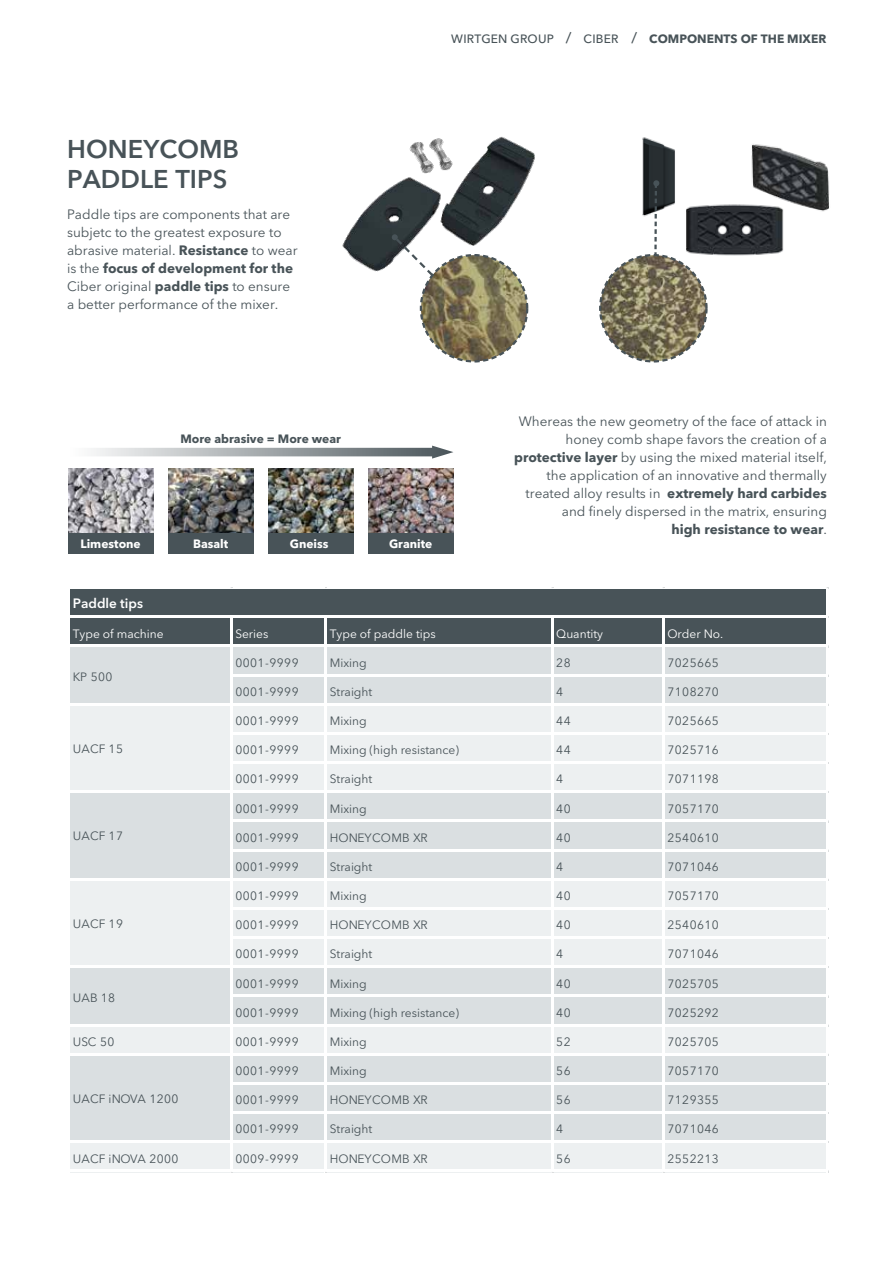
<style>
.page{position:relative;width:893px;height:1263px;background:#fff}
.page>*{position:absolute;margin:0;border:0;box-sizing:border-box;transform-origin:0 0}
.t1{font:600 25.5px/30px "Avenir Next LT Pro";letter-spacing:.005em;color:#485358}
.t2{font:13.5px/18px "Avenir Next LT Pro";color:#485358}
.t3{font:600 13.5px "Avenir Next LT Pro";color:#fff}
.t4{font:12px "Avenir Next LT Pro";letter-spacing:.04em;color:#485358}
.t5{font:12px "Avenir Next LT Pro";color:#485358}
.t6{font:12px "Avenir Next LT Pro";letter-spacing:.015em;color:#485358}
.t7{font:700 12px "Avenir Next LT Pro";color:#485358}
.t8{font:12px "Avenir Next LT Pro";color:#fff}
.t9{font:700 12px "Avenir Next LT Pro";color:#fff}
.s1{font-weight:700}
.s2{font-weight:500}
.s3{font-weight:500;font-size:15px}
</style>
<div class="page">
<img style="left:642px;top:137px;width:187px;height:80px">
<img style="left:342px;top:136px;width:193px;height:139px">
<svg style="left:392px;top:234px;width:44px;height:44px"></svg>
<svg style="left:653px;top:180px;width:6px;height:74px"></svg>
<img style="left:600px;top:255px;width:106px;height:106px;border-radius:53px">
<div style="left:599px;top:254px;width:109px;height:109px;border:2px dashed #485358;border-radius:50%"></div>
<img style="left:421px;top:255px;width:106px;height:106px;border-radius:53px">
<div style="left:420px;top:254px;width:108px;height:109px;border:2px dashed #485358;border-radius:50%"></div>
<img style="left:68px;top:468px;width:85px;height:65px">
<img style="left:168px;top:468px;width:85px;height:65px">
<img style="left:268px;top:468px;width:85px;height:65px">
<img style="left:368px;top:468px;width:85px;height:65px">
<div style="left:68px;top:533px;width:85px;height:21px;background:#485358"></div>
<div style="left:168px;top:533px;width:85px;height:21px;background:#485358"></div>
<div style="left:268px;top:533px;width:85px;height:21px;background:#485358"></div>
<div style="left:368px;top:533px;width:85px;height:21px;background:#485358"></div>
<svg style="left:91px;top:446px;width:362px;height:13px"></svg>
<img style="left:672px;top:186px;width:123px;height:85px">
<div style="left:70px;top:589px;width:758px;height:58px;background:#485358"></div>
<div style="left:70px;top:646px;width:758px;height:60px;background:#dadfe1"></div>
<div style="left:70px;top:704px;width:758px;height:89px;background:#edf0f1"></div>
<div style="left:70px;top:792px;width:758px;height:89px;background:#dadfe1"></div>
<div style="left:70px;top:879px;width:758px;height:89px;background:#edf0f1"></div>
<div style="left:70px;top:967px;width:758px;height:59px;background:#dadfe1"></div>
<div style="left:70px;top:1025px;width:758px;height:31px;background:#edf0f1"></div>
<div style="left:70px;top:1054px;width:758px;height:89px;background:#dadfe1"></div>
<div style="left:70px;top:1142px;width:758px;height:30px;background:#edf0f1"></div>
<hr style="left:70px;top:615px;width:758px;height:3px;background:#fff">
<hr style="left:70px;top:644px;width:758px;height:3px;background:#fff">
<hr style="left:233px;top:674px;width:595px;height:2px;background:#fff">
<hr style="left:70px;top:703px;width:758px;height:3px;background:#fff">
<hr style="left:233px;top:732px;width:595px;height:3px;background:#fff">
<hr style="left:233px;top:761px;width:595px;height:3px;background:#fff">
<hr style="left:70px;top:790px;width:758px;height:3px;background:#fff">
<hr style="left:233px;top:819px;width:595px;height:3px;background:#fff">
<hr style="left:233px;top:849px;width:595px;height:2px;background:#fff">
<hr style="left:70px;top:878px;width:758px;height:3px;background:#fff">
<hr style="left:233px;top:907px;width:595px;height:3px;background:#fff">
<hr style="left:233px;top:936px;width:595px;height:3px;background:#fff">
<hr style="left:70px;top:965px;width:758px;height:3px;background:#fff">
<hr style="left:233px;top:994px;width:595px;height:3px;background:#fff">
<hr style="left:70px;top:1024px;width:758px;height:2px;background:#fff">
<hr style="left:70px;top:1053px;width:758px;height:3px;background:#fff">
<hr style="left:233px;top:1082px;width:595px;height:3px;background:#fff">
<hr style="left:233px;top:1111px;width:595px;height:3px;background:#fff">
<hr style="left:70px;top:1140px;width:758px;height:3px;background:#fff">
<hr style="left:230px;top:618px;width:3px;height:554px;background:#fff">
<hr style="left:324px;top:618px;width:3px;height:554px;background:#fff">
<hr style="left:551px;top:618px;width:2px;height:554px;background:#fff">
<hr style="left:662px;top:618px;width:3px;height:554px;background:#fff">
<hr style="left:70px;top:1169px;width:758px;height:3px;background:#fff">
<hr style="left:826px;top:589px;width:2px;height:583px;background:#fff">
<h1 class="t1" style="left:67px;top:134px;width:173px">HONEYCOMB<br>PADDLE TIPS</h1>
<p class="t2" style="left:67px;top:205px;width:232px">Paddle tips are components that are subjetc to the greatest exposure to abrasive material. <span class="s1">Resistance</span> to wear is the <span class="s1">focus of development for the </span>Ciber original <span class="s1">paddle tips</span> to ensure a better performance of the mixer.</p>
<p class="t7" style="left:451px;top:32px;width:376px"><span class="s2">WIRTGEN GROUP</span> <span class="s3">/</span> <span class="s2">CIBER</span> <span class="s3">/</span> COMPONENTS OF THE MIXER</p>
<p class="t7" style="left:181px;top:431px;width:162px">More abrasive = More wear</p>
<p class="t9" style="left:80px;top:536px;width:62px">Limestone</p>
<p class="t9" style="left:193px;top:536px;width:37px">Basalt</p>
<p class="t9" style="left:290px;top:536px;width:40px">Gneiss</p>
<p class="t9" style="left:389px;top:536px;width:45px">Granite</p>
<p class="t3" style="left:73px;top:595px;width:72px">Paddle tips</p>
<p class="t2" style="left:514px;top:412px;width:314px;text-align:right">Whereas the new geometry of the face of attack in honey comb shape favors the creation of a <span class="s1">protective layer</span> by using the mixed material itself, the application of an innovative and thermally treated alloy results in <span class="s1">extremely hard carbides </span>and finely dispersed in the matrix, ensuring<br><span class="s1">high resistance to wear</span>.</p>
<p class="t8" style="left:73px;top:626px;width:92px">Type of machine</p>
<p class="t8" style="left:235px;top:626px;width:35px">Series</p>
<p class="t8" style="left:330px;top:626px;width:108px">Type of paddle tips</p>
<p class="t8" style="left:556px;top:626px;width:48px">Quantity</p>
<p class="t8" style="left:667px;top:626px;width:57px">Order No.</p>
<p class="t4" style="left:235px;top:655px;width:65px">0001-9999</p>
<p class="t4" style="left:330px;top:655px;width:38px">Mixing</p>
<p class="t4" style="left:556px;top:655px;width:16px">28</p>
<p class="t4" style="left:667px;top:655px;width:53px">7025665</p>
<p class="t4" style="left:235px;top:685px;width:65px">0001-9999</p>
<p class="t5" style="left:330px;top:685px;width:44px">Straight</p>
<p class="t4" style="left:556px;top:685px;width:8px">4</p>
<p class="t4" style="left:667px;top:685px;width:53px">7108270</p>
<p class="t4" style="left:235px;top:714px;width:65px">0001-9999</p>
<p class="t4" style="left:330px;top:714px;width:38px">Mixing</p>
<p class="t4" style="left:556px;top:714px;width:16px">44</p>
<p class="t4" style="left:667px;top:714px;width:53px">7025665</p>
<p class="t4" style="left:235px;top:743px;width:65px">0001-9999</p>
<p class="t5" style="left:330px;top:743px;width:131px">Mixing (high resistance)</p>
<p class="t4" style="left:556px;top:743px;width:16px">44</p>
<p class="t4" style="left:667px;top:743px;width:53px">7025716</p>
<p class="t4" style="left:235px;top:772px;width:65px">0001-9999</p>
<p class="t5" style="left:330px;top:772px;width:44px">Straight</p>
<p class="t4" style="left:556px;top:772px;width:8px">4</p>
<p class="t4" style="left:667px;top:772px;width:53px">7071198</p>
<p class="t4" style="left:235px;top:801px;width:65px">0001-9999</p>
<p class="t4" style="left:330px;top:801px;width:38px">Mixing</p>
<p class="t4" style="left:556px;top:801px;width:16px">40</p>
<p class="t4" style="left:667px;top:801px;width:53px">7057170</p>
<p class="t4" style="left:235px;top:830px;width:65px">0001-9999</p>
<p class="t6" style="left:330px;top:830px;width:99px">HONEYCOMB XR</p>
<p class="t4" style="left:556px;top:830px;width:16px">40</p>
<p class="t4" style="left:667px;top:830px;width:53px">2540610</p>
<p class="t4" style="left:235px;top:859px;width:65px">0001-9999</p>
<p class="t5" style="left:330px;top:859px;width:44px">Straight</p>
<p class="t4" style="left:556px;top:859px;width:8px">4</p>
<p class="t4" style="left:667px;top:859px;width:53px">7071046</p>
<p class="t4" style="left:235px;top:889px;width:65px">0001-9999</p>
<p class="t4" style="left:330px;top:889px;width:38px">Mixing</p>
<p class="t4" style="left:556px;top:889px;width:16px">40</p>
<p class="t4" style="left:667px;top:889px;width:53px">7057170</p>
<p class="t4" style="left:235px;top:918px;width:65px">0001-9999</p>
<p class="t6" style="left:330px;top:918px;width:99px">HONEYCOMB XR</p>
<p class="t4" style="left:556px;top:918px;width:16px">40</p>
<p class="t4" style="left:667px;top:918px;width:53px">2540610</p>
<p class="t4" style="left:235px;top:947px;width:65px">0001-9999</p>
<p class="t5" style="left:330px;top:947px;width:44px">Straight</p>
<p class="t4" style="left:556px;top:947px;width:8px">4</p>
<p class="t4" style="left:667px;top:947px;width:53px">7071046</p>
<p class="t4" style="left:235px;top:976px;width:65px">0001-9999</p>
<p class="t4" style="left:330px;top:976px;width:38px">Mixing</p>
<p class="t4" style="left:556px;top:976px;width:16px">40</p>
<p class="t4" style="left:667px;top:976px;width:53px">7025705</p>
<p class="t4" style="left:235px;top:1005px;width:65px">0001-9999</p>
<p class="t5" style="left:330px;top:1005px;width:131px">Mixing (high resistance)</p>
<p class="t4" style="left:556px;top:1005px;width:16px">40</p>
<p class="t4" style="left:667px;top:1005px;width:53px">7025292</p>
<p class="t4" style="left:73px;top:1034px;width:43px">USC 50</p>
<p class="t4" style="left:235px;top:1034px;width:65px">0001-9999</p>
<p class="t4" style="left:330px;top:1034px;width:38px">Mixing</p>
<p class="t4" style="left:556px;top:1034px;width:16px">52</p>
<p class="t4" style="left:667px;top:1034px;width:53px">7025705</p>
<p class="t4" style="left:235px;top:1064px;width:65px">0001-9999</p>
<p class="t4" style="left:330px;top:1064px;width:38px">Mixing</p>
<p class="t4" style="left:556px;top:1064px;width:16px">56</p>
<p class="t4" style="left:667px;top:1064px;width:53px">7057170</p>
<p class="t4" style="left:235px;top:1093px;width:65px">0001-9999</p>
<p class="t6" style="left:330px;top:1093px;width:99px">HONEYCOMB XR</p>
<p class="t4" style="left:556px;top:1093px;width:16px">56</p>
<p class="t4" style="left:667px;top:1093px;width:53px">7129355</p>
<p class="t4" style="left:235px;top:1122px;width:65px">0001-9999</p>
<p class="t5" style="left:330px;top:1122px;width:44px">Straight</p>
<p class="t4" style="left:556px;top:1122px;width:8px">4</p>
<p class="t4" style="left:667px;top:1122px;width:53px">7071046</p>
<p class="t6" style="left:73px;top:1151px;width:107px">UACF iNOVA 2000</p>
<p class="t4" style="left:235px;top:1151px;width:65px">0009-9999</p>
<p class="t6" style="left:330px;top:1151px;width:99px">HONEYCOMB XR</p>
<p class="t4" style="left:556px;top:1151px;width:16px">56</p>
<p class="t4" style="left:667px;top:1151px;width:53px">2552213</p>
<p class="t4" style="left:73px;top:669px;width:41px">KP 500</p>
<p class="t4" style="left:73px;top:741px;width:52px">UACF 15</p>
<p class="t4" style="left:73px;top:829px;width:52px">UACF 17</p>
<p class="t4" style="left:73px;top:916px;width:52px">UACF 19</p>
<p class="t4" style="left:73px;top:990px;width:44px">UAB 18</p>
<p class="t6" style="left:73px;top:1091px;width:107px">UACF iNOVA 1200</p>
</div>
